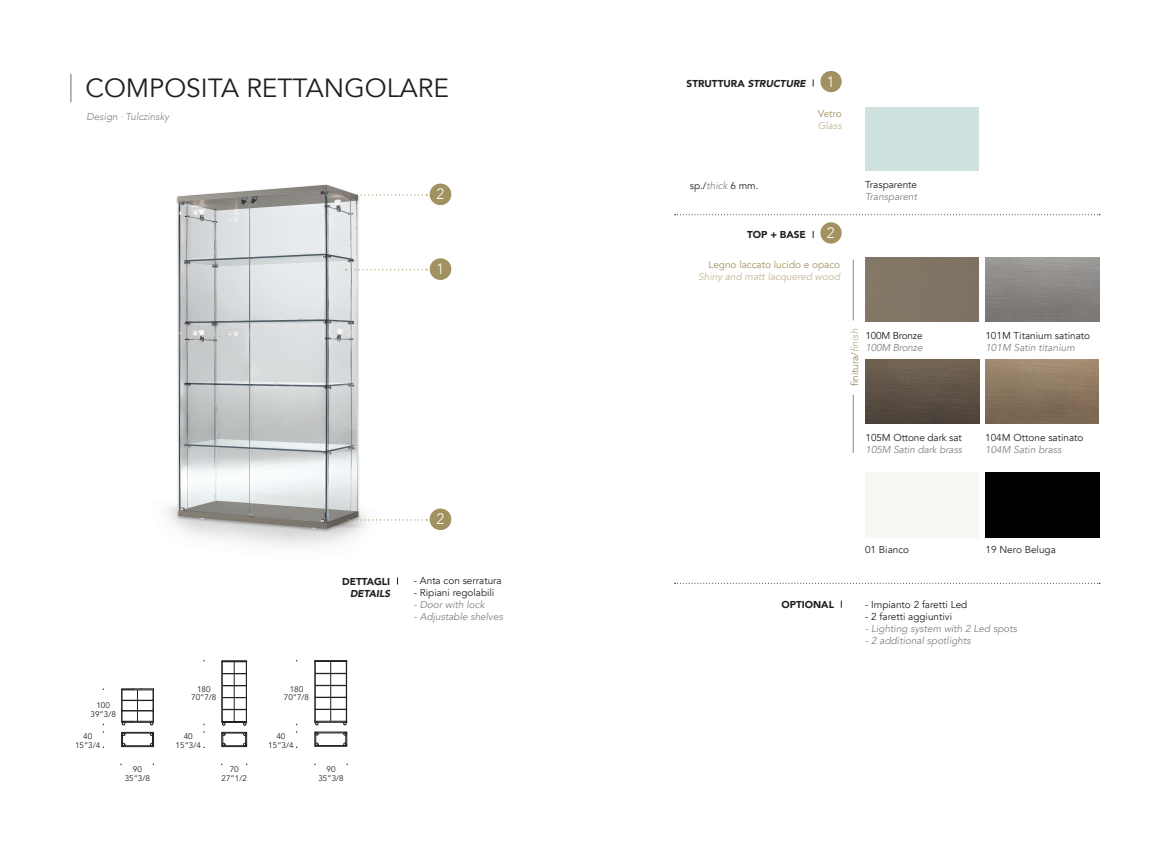
<style>
.page{position:relative;width:1170px;height:851px;background:#fff}
.page>*{position:absolute;margin:0;border:0;box-sizing:border-box;transform-origin:0 0}
.t1{font:26.25px "Avenir";color:#231f20}
.t2{font:300 15px "Avenir";color:#fff}
.elenco{font:10px/12px "Avenir";color:#231f20}
.elenco-2{font:italic 10px "Avenir";color:#808285}
.t3{font:italic 10px/12px "Avenir";color:#c2b594;text-align:right}
.t4{font:900 10px "Avenir";color:#231f20}
.t5{font:italic 300 10px "Avenir";color:#808285}
.elenco-3{font:10px "Avenir";color:#99855f}
.elenco-4{font:10px/12px "Avenir";letter-spacing:-.01em;color:#a29161}
.elenco-5{font:10px "Avenir";letter-spacing:-.02em;color:#231f20}
.elenco-6{font:italic 10px "Avenir";letter-spacing:-.02em;color:#808285}
.t6{font:italic 900 10px "Avenir";color:#231f20}
.t7{font:8.12px "Avenir";color:#231f20}
.s1{font-style:italic}
.s2{font-style:italic;color:#c2b594}
.s3{font-style:italic;color:#808285}
.s4{font-style:normal;color:#a29161}
.s5{font-style:italic;color:#bcae92}
</style>
<div class="page">
<img style="left:167px;top:184px;width:245px;height:363px">
<svg style="left:71px;top:74px;width:1px;height:28px"></svg>
<div style="left:820px;top:71px;width:21px;height:21px;background:#a29161;border-radius:50%"></div>
<div style="left:865px;top:107px;width:113px;height:64px;background:#cfe2e0"></div>
<svg style="left:674px;top:214px;width:425px;height:1px"></svg>
<svg style="left:674px;top:582px;width:424px;height:1px"></svg>
<div style="left:820px;top:222px;width:21px;height:21px;background:#a29161;border-radius:50%"></div>
<div style="left:429px;top:258px;width:22px;height:22px;background:#a29161;border-radius:50%"></div>
<div style="left:429px;top:508px;width:22px;height:22px;background:#a29161;border-radius:50%"></div>
<svg style="left:348px;top:519px;width:79px;height:1px"></svg>
<div style="left:429px;top:184px;width:22px;height:21px;background:#a29161;border-radius:50%"></div>
<svg style="left:348px;top:194px;width:79px;height:1px"></svg>
<svg style="left:346px;top:269px;width:81px;height:1px"></svg>
<svg style="left:121px;top:688px;width:33px;height:37px"></svg>
<svg style="left:121px;top:732px;width:33px;height:14px"></svg>
<svg style="left:223px;top:709px;width:23px;height:1px"></svg>
<hr style="left:234px;top:661px;width:1px;height:60px;background:#231f20">
<svg style="left:221px;top:660px;width:26px;height:1px"></svg>
<svg style="left:223px;top:685px;width:23px;height:1px"></svg>
<svg style="left:223px;top:697px;width:23px;height:1px"></svg>
<svg style="left:223px;top:673px;width:23px;height:1px"></svg>
<hr style="left:222px;top:661px;width:1px;height:60px;background:#231f20">
<hr style="left:246px;top:661px;width:1px;height:60px;background:#231f20">
<svg style="left:221px;top:721px;width:26px;height:4px"></svg>
<svg style="left:221px;top:732px;width:26px;height:15px"></svg>
<hr style="left:346px;top:661px;width:1px;height:60px;background:#231f20">
<svg style="left:314px;top:721px;width:33px;height:4px"></svg>
<hr style="left:330px;top:661px;width:1px;height:60px;background:#231f20">
<svg style="left:316px;top:697px;width:30px;height:1px"></svg>
<svg style="left:314px;top:660px;width:33px;height:2px"></svg>
<hr style="left:315px;top:661px;width:1px;height:60px;background:#231f20">
<svg style="left:316px;top:673px;width:30px;height:1px"></svg>
<svg style="left:316px;top:685px;width:30px;height:1px"></svg>
<svg style="left:316px;top:709px;width:30px;height:1px"></svg>
<hr style="left:315px;top:746px;width:32px;height:1px;background:#231f20">
<hr style="left:315px;top:731px;width:32px;height:1px;background:#231f20">
<svg style="left:314px;top:732px;width:33px;height:14px"></svg>
<div style="left:985px;top:472px;width:113px;height:65px;background:#000001"></div>
<hr style="left:853px;top:394px;width:1px;height:59px;background:#99855f">
<hr style="left:853px;top:259px;width:1px;height:61px;background:#99855f">
<div style="left:865px;top:258px;width:113px;height:63px;background:#807565"></div>
<img style="left:865px;top:360px;width:113px;height:63px">
<img style="left:985px;top:360px;width:113px;height:63px">
<p class="t1" style="left:85px;top:72px;width:365px">COMPOSITA RETTANGOLARE</p>
<p class="t5" style="left:86px;top:110px;width:84px">Design ∙ Tulczinsky</p>
<p class="t2" style="left:436px;top:185px;width:9px">2</p>
<p class="t2" style="left:436px;top:260px;width:9px">1</p>
<p class="t7" style="left:96px;top:700px;width:15px">100</p>
<p class="t7" style="left:91px;top:708px;width:27px">39”3/8</p>
<p class="t7" style="left:83px;top:731px;width:11px">40</p>
<p class="t7" style="left:75px;top:740px;width:27px">15”3/4</p>
<p class="t7" style="left:133px;top:764px;width:11px">90</p>
<p class="t7" style="left:125px;top:772px;width:27px">35”3/8</p>
<p class="t4" style="left:342px;top:572px;width:49px">DETTAGLI</p>
<p class="t6" style="left:350px;top:584px;width:42px">DETAILS</p>
<p class="t2" style="left:436px;top:510px;width:9px">2</p>
<p class="elenco" style="left:414px;top:574px;width:89px">- Anta con serratura</p>
<p class="elenco" style="left:414px;top:586px;width:82px">- Ripiani regolabili</p>
<p class="elenco-2" style="left:414px;top:598px;width:72px">- Door with lock</p>
<p class="elenco-2" style="left:414px;top:610px;width:91px">- Adjustable shelves</p>
<p class="t7" style="left:197px;top:684px;width:15px">180</p>
<p class="t7" style="left:191px;top:692px;width:27px">70”7/8</p>
<p class="t7" style="left:290px;top:684px;width:15px">180</p>
<p class="t7" style="left:284px;top:692px;width:27px">70”7/8</p>
<p class="t7" style="left:184px;top:731px;width:11px">40</p>
<p class="t7" style="left:176px;top:740px;width:27px">15”3/4</p>
<p class="t7" style="left:276px;top:731px;width:11px">40</p>
<p class="t7" style="left:268px;top:740px;width:27px">15”3/4</p>
<p class="t7" style="left:230px;top:764px;width:11px">70</p>
<p class="t7" style="left:221px;top:772px;width:27px">27”1/2</p>
<p class="t7" style="left:326px;top:764px;width:11px">90</p>
<p class="t7" style="left:318px;top:772px;width:27px">35”3/8</p>
<p class="t4" style="left:686px;top:74px;width:121px">STRUTTURA <span class="s1">STRUCTURE</span></p>
<p class="t2" style="left:826px;top:73px;width:9px">1</p>
<p class="elenco-4" style="left:817px;top:108px;width:25px">Vetro<br><span class="s2">Glass</span></p>
<p class="elenco" style="left:689px;top:179px;width:70px">sp./<span class="s3">thick</span> 6 mm.</p>
<p class="t4" style="left:747px;top:226px;width:60px">TOP + BASE</p>
<p class="t2" style="left:826px;top:224px;width:9px">2</p>
<p class="t3" style="left:698px;top:258px;width:143px"><span class="s4">Legno laccato lucido e opaco<br></span>Shiny and matt lacquered wood</p>
<p class="elenco" style="left:865px;top:179px;width:54px">Trasparente<br><span class="s3">Transparent</span></p>
<p class="elenco-3" style="left:848px;top:386px;width:59px;rotate:-90deg">finitura/<span class="s5">finish</span></p>
<p class="elenco-5" style="left:865px;top:329px;width:59px">100M Bronze</p>
<p class="elenco-6" style="left:865px;top:341px;width:59px">100M Bronze</p>
<p class="elenco" style="left:985px;top:329px;width:106px">101M Titanium satinato<br><span class="s3">101M Satin titanium</span></p>
<p class="elenco" style="left:865px;top:431px;width:98px">105M Ottone dark sat</p>
<p class="elenco-2" style="left:865px;top:443px;width:98px">105M Satin dark brass</p>
<p class="elenco" style="left:985px;top:431px;width:100px">104M Ottone satinato<br><span class="s3">104M Satin brass</span></p>
<p class="t4" style="left:781px;top:595px;width:54px">OPTIONAL</p>
<p class="elenco" style="left:865px;top:544px;width:46px">01 Bianco</p>
<p class="elenco" style="left:985px;top:544px;width:72px">19 Nero Beluga</p>
<p class="elenco" style="left:865px;top:598px;width:104px">- Impianto 2 faretti Led</p>
<p class="elenco" style="left:865px;top:610px;width:88px">- 2 faretti aggiuntivi</p>
<p class="elenco-2" style="left:865px;top:622px;width:153px">- Lighting system with 2 Led spots</p>
<p class="elenco-2" style="left:865px;top:634px;width:107px">- 2 additional spotlights</p>
</div>
